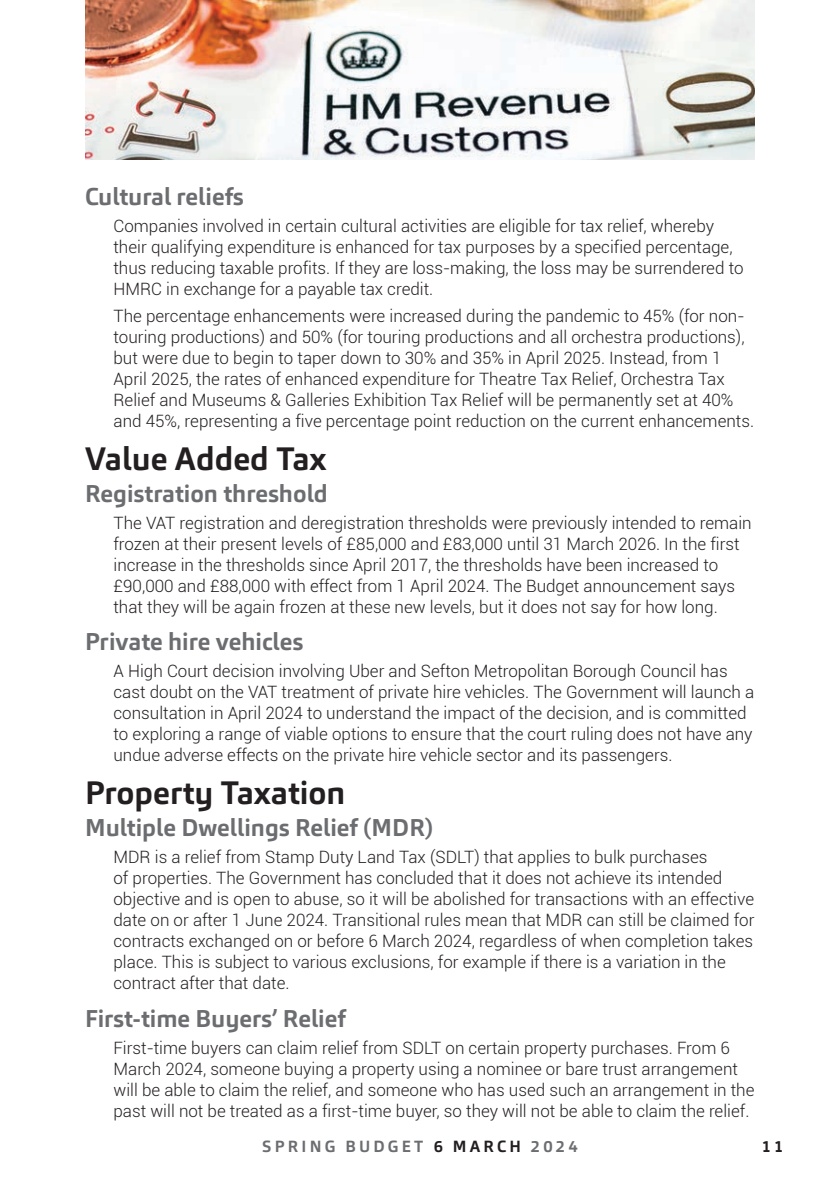
<style>
.page{position:relative;width:840px;height:1191px;background:#fff}
.page>*{position:absolute;margin:0;border:0;box-sizing:border-box;transform-origin:0 0}
.t1{font:700 32px "Carnac";color:#231f20}
.t2{font:700 24px "Carnac";color:#6c6d70}
.t3{font:300 17px/21px "Roboto";color:#231f20}
.t4{font:700 16px "Carnac";letter-spacing:.2em;color:#6c6d70}
.t5{font:700 16px "Carnac";color:#231f20}
.s1{color:#231f20}
</style>
<div class="page">
<img style="left:85px;top:0;width:669px;height:159px">
<h2 class="t2" style="left:85px;top:181px;width:160px">Cultural reliefs</h2>
<p class="t3" style="left:113px;top:215px;width:631px">Companies involved in certain cultural activities are eligible for tax relief, whereby their qualifying expenditure is enhanced for tax purposes by a specified percentage, thus reducing taxable profits. If they are loss-making, the loss may be surrendered to HMRC in exchange for a payable tax credit.</p>
<p class="t3" style="left:113px;top:304px;width:641px">The percentage enhancements were increased during the pandemic to 45% (for non&shy;touring productions) and 50% (for touring productions and all orchestra productions), but were due to begin to taper down to 30% and 35% in April 2025. Instead, from 1<br>April 2025, the rates of enhanced expenditure for Theatre Tax Relief, Orchestra Tax Relief and Museums &amp; Galleries Exhibition Tax Relief will be permanently set at 40% and 45%, representing a five percentage point reduction on the current enhancements.</p>
<h1 class="t1" style="left:85px;top:438px;width:243px">Value Added Tax</h1>
<h2 class="t2" style="left:85px;top:478px;width:244px">Registration threshold</h2>
<p class="t3" style="left:113px;top:511px;width:639px">The VAT registration and deregistration thresholds were previously intended to remain frozen at their present levels of £85,000 and £83,000 until 31 March 2026. In the first increase in the thresholds since April 2017, the thresholds have been increased to £90,000 and £88,000 with effect from 1 April 2024. The Budget announcement says that they will be again frozen at these new levels, but it does not say for how long.</p>
<h2 class="t2" style="left:85px;top:626px;width:220px">Private hire vehicles</h2>
<p class="t3" style="left:113px;top:660px;width:642px">A High Court decision involving Uber and Sefton Metropolitan Borough Council has cast doubt on the VAT treatment of private hire vehicles. The Government will launch a consultation in April 2024 to understand the impact of the decision, and is committed to exploring a range of viable options to ensure that the court ruling does not have any undue adverse effects on the private hire vehicle sector and its passengers.</p>
<h1 class="t1" style="left:85px;top:772px;width:262px">Property Taxation</h1>
<h2 class="t2" style="left:85px;top:812px;width:349px">Multiple Dwellings Relief (MDR)</h2>
<p class="t3" style="left:113px;top:846px;width:642px">MDR is a relief from Stamp Duty Land Tax (SDLT) that applies to bulk purchases<br>of properties. The Government has concluded that it does not achieve its intended objective and is open to abuse, so it will be abolished for transactions with an effective date on or after 1 June 2024. Transitional rules mean that MDR can still be claimed for contracts exchanged on or before 6 March 2024, regardless of when completion takes place. This is subject to various exclusions, for example if there is a variation in the contract after that date.</p>
<h2 class="t2" style="left:85px;top:1003px;width:262px">First-time Buyers’ Relief</h2>
<p class="t3" style="left:113px;top:1036px;width:642px">First-time buyers can claim relief from SDLT on certain property purchases. From 6<br>March 2024, someone buying a property using a nominee or bare trust arrangement will be able to claim the relief, and someone who has used such an arrangement in the past will not be treated as a first-time buyer, so they will not be able to claim the relief.</p>
<p class="t4" style="left:262px;top:1136px;width:317px">SPRING BUDGET <span class="s1">6 MARCH</span> 2024</p>
<p class="t5" style="left:761px;top:1136px;width:23px">11</p>
</div>
